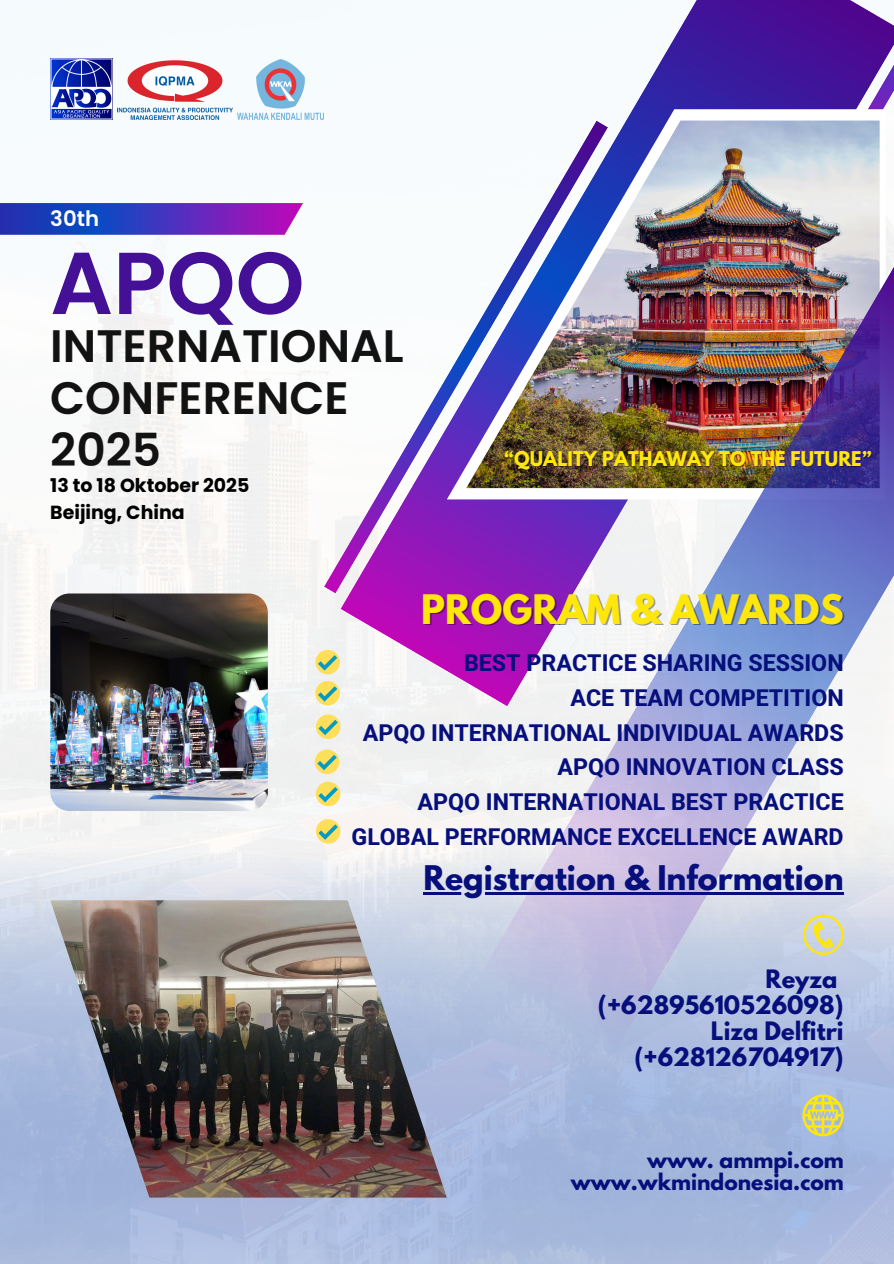
<style>
.page{position:relative;width:894px;height:1264px;background:#fff}
.page>*{position:absolute;margin:0;border:0;box-sizing:border-box;transform-origin:0 0}
.t1{font:600 87.75px "Poppins";color:#431096}
.t2{font:600 45.45px/52.2px "Poppins";color:#121212}
.t3{font:700 36px "League Spartan";color:#ffe70b}
.t4{font:700 30.15px "League Spartan";color:#060f7b}
.t5{font:700 23.25px/34.8px "Heebo";color:#060f7b;text-align:right}
.t6{font:700 22.5px/25.8px "League Spartan";color:#060f7b;text-align:right}
.t7{font:600 21.3px "Poppins";color:#fff}
.t8{font:700 20.25px "League Spartan";color:#060f7b}
.t9{font:700 18.9px "Poppins";color:#000}
.t10{font:700 18px "League Spartan";color:#ffe70b}
</style>
<div class="page">
<img style="left:0;top:0;width:893px;height:1263px">
<svg style="left:340px;top:0;width:553px;height:706px;fill:#f6fbfd"></svg>
<svg style="left:816px;top:0;width:77px;height:204px"></svg>
<svg style="left:324px;top:120px;width:158px;height:473px"></svg>
<svg style="left:446px;top:109px;width:439px;height:390px"></svg>
<img style="left:466px;top:120px;width:413px;height:368px">
<img style="left:482px;top:262px;width:411px;height:787px">
<svg style="left:0;top:203px;width:303px;height:32px;background:#4e38be"></svg>
<img style="left:50px;top:59px;width:62px;height:60px">
<img style="left:117px;top:60px;width:115px;height:59px">
<img style="left:238px;top:60px;width:85px;height:59px">
<svg style="left:315px;top:650px;width:25px;height:24px"></svg>
<svg style="left:315px;top:681px;width:25px;height:24px"></svg>
<svg style="left:316px;top:714px;width:24px;height:25px"></svg>
<svg style="left:315px;top:749px;width:24px;height:25px"></svg>
<svg style="left:316px;top:781px;width:24px;height:25px"></svg>
<svg style="left:316px;top:819px;width:24px;height:24px"></svg>
<svg style="left:803px;top:914px;width:40px;height:41px;background:#d9d9a5"></svg>
<svg style="left:802px;top:1094px;width:41px;height:42px;background:#cfcf7c"></svg>
<img style="left:50px;top:593px;width:218px;height:218px;border-radius:19px">
<img style="left:50px;top:900px;width:396px;height:297px">
<hr style="left:423px;top:892px;width:420px;height:2px;background:#060f7b">
<h6 class="t7" style="left:50px;top:204px;width:50px">30th</h6>
<p class="t1" style="left:50px;top:222px;width:256px">APQO</p>
<p class="t2" style="left:50px;top:319px;width:355px">INTERNATIONAL<br>CONFERENCE<br>2025</p>
<h1 class="t9" style="left:50px;top:472px;width:201px">13 to 18 Oktober 2025</h1>
<p class="t9" style="left:50px;top:499px;width:136px">Beijing, China</p>
<p class="t10" style="left:504px;top:449px;width:368px">“QUALITY PATHAWAY TO THE FUTURE”</p>
<p class="t3" style="left:421px;top:591px;width:424px">PROGRAM &amp; AWARDS</p>
<h2 class="t5" style="left:351px;top:646px;width:493px">BEST PRACTICE SHARING SESSION<br>ACE TEAM COMPETITION<br>APQO INTERNATIONAL INDIVIDUAL AWARDS<br>APQO INNOVATION CLASS<br>APQO INTERNATIONAL BEST PRACTICE<br>GLOBAL PERFORMANCE EXCELLENCE AWARD</h2>
<p class="t4" style="left:423px;top:863px;width:421px">Registration &amp; Information</p>
<p class="t6" style="left:597px;top:968px;width:247px">Reyza (+62895610526098)<br>Liza Delfitri (+628126704917)</p>
<p class="t8" style="left:647px;top:1149px;width:198px">www. ammpi.com</p>
<h3 class="t8" style="left:570px;top:1172px;width:274px">www.wkmindonesia.com</h3>
</div>
